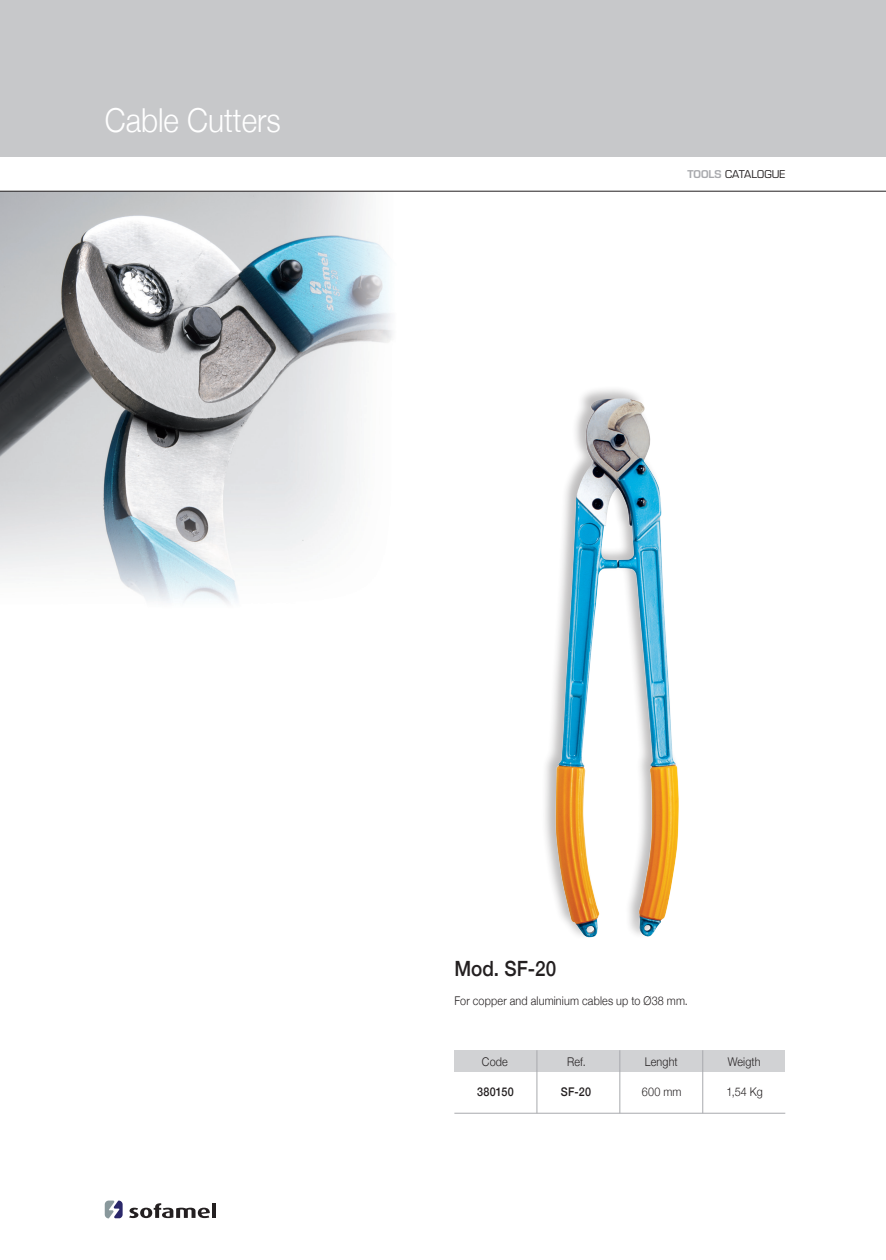
<style>
.page{position:relative;width:886px;height:1260px;background:#fff}
.page>*{position:absolute;margin:0;border:0;box-sizing:border-box;transform-origin:0 0}
.t1{font:300 33px "Helvetica Neue";color:#fff;scale:.9 1}
.t2{font:500 21px "Helvetica Neue";color:#231f20;scale:.9 1}
.t3{font:300 12px "Helvetica Neue";letter-spacing:.015em;color:#231f20;scale:.9 1}
.t4{font:500 12px "Helvetica Neue";letter-spacing:.02em;color:#231f20;scale:.9 1}
.t5{font:10.5px "Eurostile";color:#231f20}
.s1{font-weight:600;color:#a8a9ad}
</style>
<div class="page">
<svg style="left:129px;top:1203px;width:81px;height:15px"></svg>
<hr style="left:212px;top:1203px;width:4px;height:14px;background:#231f20">
<svg style="left:105px;top:1200px;width:18px;height:18px"></svg>
<img style="left:0;top:192px;width:392px;height:412px">
<div style="left:0;top:0;width:886px;height:156px;background:#c7c8ca"></div>
<hr style="left:0;top:191px;width:886px;height:1px;background:#231f20">
<div style="left:454px;top:1050px;width:331px;height:21px;background:#d1d2d4"></div>
<hr style="left:454px;top:1112px;width:331px;height:1px;background:#a8a9ad">
<hr style="left:536px;top:1050px;width:1px;height:63px;background:#a8a9ad">
<hr style="left:619px;top:1050px;width:1px;height:63px;background:#a8a9ad">
<hr style="left:702px;top:1050px;width:1px;height:63px;background:#a8a9ad">
<div style="left:541px;top:385px;width:139px;height:555px;background:#231f20;opacity:.3"></div>
<img style="left:555px;top:398px;width:124px;height:540px">
<h1 class="t1" style="left:105px;top:93px;width:197px">Cable Cutters</h1>
<p class="t5" style="left:687px;top:168px;width:99px"><span class="s1">TOOLS</span> CATALOGUE</p>
<h2 class="t2" style="left:454px;top:951px;width:115px">Mod. SF-20</h2>
<p class="t3" style="left:454px;top:991px;width:261px">For copper and aluminium cables up to Ø38 mm.</p>
<p class="t3" style="left:482px;top:1051px;width:30px">Code</p>
<p class="t4" style="left:477px;top:1081px;width:42px">380150</p>
<p class="t4" style="left:561px;top:1081px;width:35px">SF-20</p>
<p class="t3" style="left:642px;top:1081px;width:46px">600 mm</p>
<p class="t3" style="left:726px;top:1081px;width:42px">1,54 Kg</p>
<p class="t3" style="left:567px;top:1051px;width:22px">Ref.</p>
<p class="t3" style="left:645px;top:1051px;width:38px">Lenght</p>
<p class="t3" style="left:727px;top:1051px;width:38px">Weigth</p>
</div>
